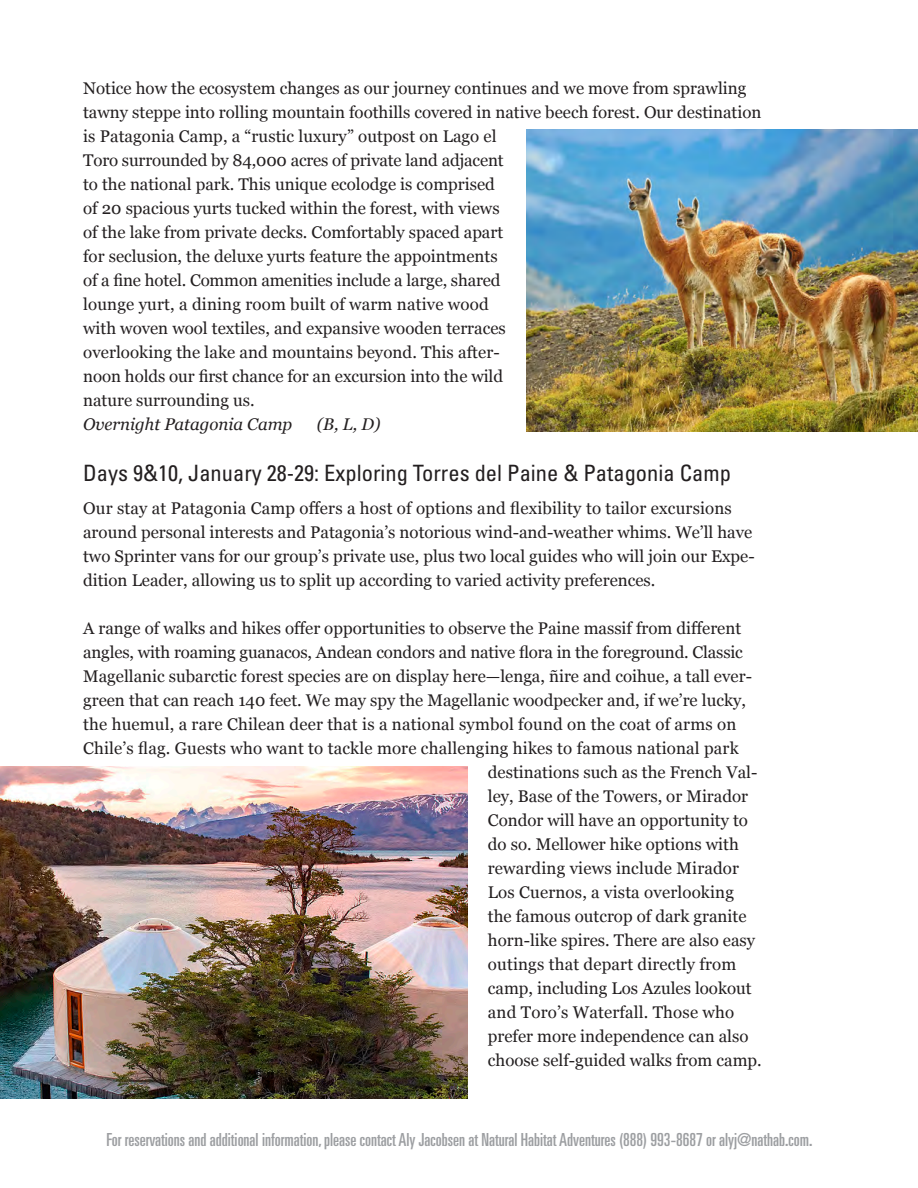
<style>
.page{position:relative;width:918px;height:1188px;background:#fff}
.page>*{position:absolute;margin:0;border:0;box-sizing:border-box;transform-origin:0 0}
.t1{font:condensed 22.5px "Univers";color:#231f20}
.t2{font:ultra-condensed 18px "Univers";color:#9d9fa2}
.t3{font:16.8px/24px "Georgia";color:#231f20}
.t4{font:italic 16.8px "Georgia";color:#231f20}
</style>
<div class="page">
<img style="left:526px;top:130px;width:392px;height:302px">
<img style="left:0;top:767px;width:468px;height:332px">
<p class="t3" style="left:83px;top:75px;width:680px">Notice how the ecosystem changes as our journey continues and we move from sprawling tawny steppe into rolling mountain foothills covered in native beech forest. Our destination is Patagonia Camp, a “rustic luxury” outpost on Lago el<br>Toro surrounded by 84,000 acres of private land adjacent<br>to the national park. This unique ecolodge is comprised<br>of 20 spacious yurts tucked within the forest, with views<br>of the lake from private decks. Comfortably spaced apart<br>for seclusion, the deluxe yurts feature the appointments<br>of a fine hotel. Common amenities include a large, shared<br>lounge yurt, a dining room built of warm native wood<br>with woven wool textiles, and expansive wooden terraces<br>overlooking the lake and mountains beyond. This after-<br>noon holds our first chance for an excursion into the wild<br>nature surrounding us.</p>
<p class="t4" style="left:83px;top:412px;width:211px">Overnight Patagonia Camp</p>
<p class="t4" style="left:317px;top:412px;width:65px">(B, L, D)</p>
<p class="t1" style="left:83px;top:459px;width:649px">Days 9&amp;10, January 28-29: Exploring Torres del Paine &amp; Patagonia Camp</p>
<p class="t3" style="left:83px;top:495px;width:673px">Our stay at Patagonia Camp offers a host of options and flexibility to tailor excursions around personal interests and Patagonia’s notorious wind-and-weather whims. We’ll have two Sprinter vans for our group’s private use, plus two local guides who will join our Expe&shy;dition Leader, allowing us to split up according to varied activity preferences.</p>
<p class="t3" style="left:83px;top:615px;width:661px">A range of walks and hikes offer opportunities to observe the Paine massif from different angles, with roaming guanacos, Andean condors and native flora in the foreground. Classic</p>
<p class="t3" style="left:83px;top:663px;width:670px">Magellanic subarctic forest species are on display here—lenga, ñire and coihue, a tall ever-</p>
<p class="t3" style="left:83px;top:687px;width:664px">green that can reach 140 feet. We may spy the Magellanic woodpecker and, if we’re lucky,</p>
<p class="t3" style="left:83px;top:711px;width:655px">the huemul, a rare Chilean deer that is a national symbol found on the coat of arms on</p>
<p class="t3" style="left:83px;top:735px;width:657px">Chile’s flag. Guests who want to tackle more challenging hikes to famous national park</p>
<p class="t3" style="left:488px;top:759px;width:271px">destinations such as the French Val-</p>
<p class="t3" style="left:488px;top:783px;width:262px">ley, Base of the Towers, or Mirador</p>
<p class="t3" style="left:488px;top:807px;width:262px">Condor will have an opportunity to</p>
<p class="t3" style="left:488px;top:831px;width:252px">do so. Mellower hike options with</p>
<p class="t3" style="left:488px;top:855px;width:253px">rewarding views include Mirador</p>
<p class="t3" style="left:488px;top:879px;width:248px">Los Cuernos, a vista overlooking</p>
<p class="t3" style="left:488px;top:903px;width:260px">the famous outcrop of dark granite</p>
<p class="t3" style="left:488px;top:927px;width:275px">horn-like spires. There are also easy outings that depart directly from camp, including Los Azules lookout and Toro’s Waterfall. Those who prefer more independence can also choose self-guided walks from camp.</p>
<p class="t2" style="left:106px;top:1130px;width:708px">For reservations and additional information, please contact Aly Jacobsen at Natural Habitat Adventures (888) 993-8687 or alyj@nathab.com.</p>
</div>
